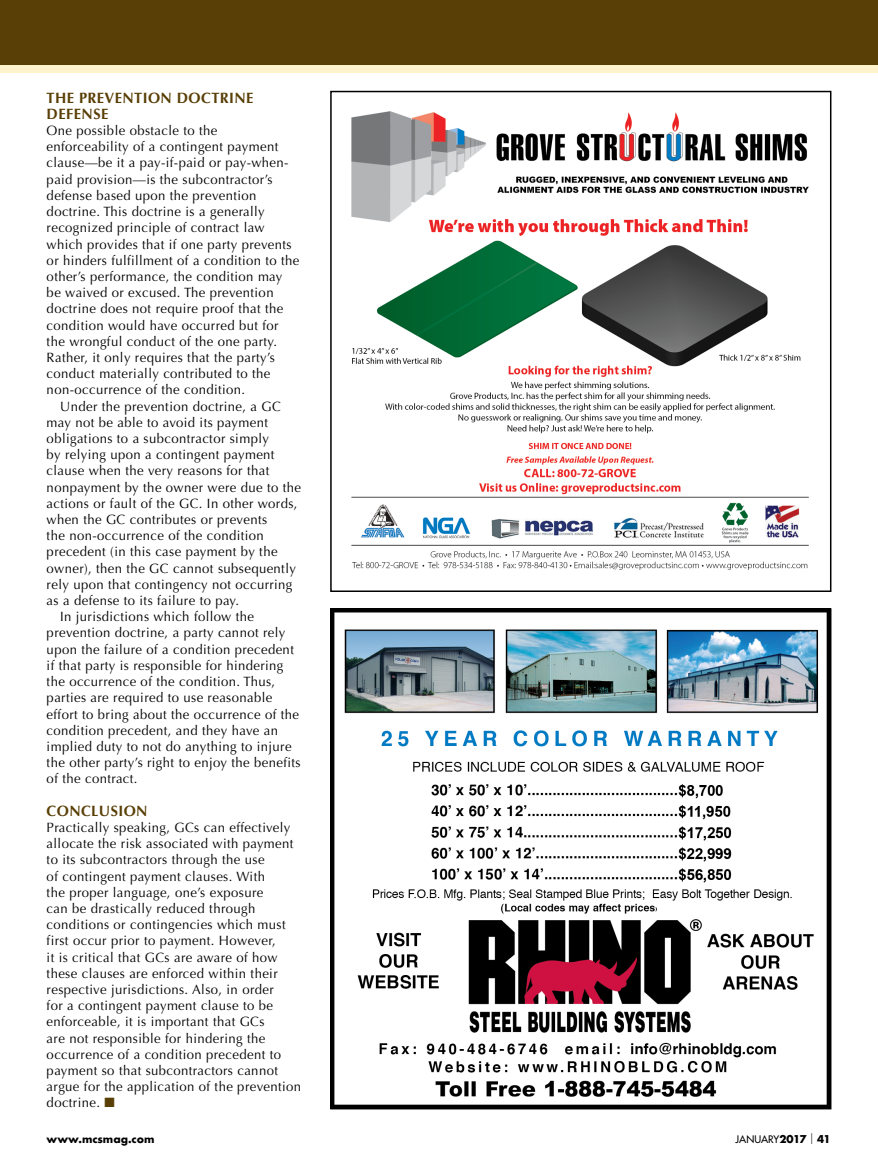
<style>
.page{position:relative;width:878px;height:1175px;background:#fff}
.page>*{position:absolute;margin:0;border:0;box-sizing:border-box;transform-origin:0 0}
.t1{font:700 15px/16.2px "Optima";letter-spacing:.03em;color:#593f06;scale:.96 1}
.t2{font:700 15px "Optima";letter-spacing:.03em;color:#593f06}
.t3{font:13.5px/16.2px "Optima";letter-spacing:.03em;color:#000}
.t4{font:700 10.5px "Futura";color:#000}
.t5{font:10.2px "Futura";color:#000}
.s1{color:#593f06}
.s2{font-weight:700;font-size:10.5px}
.s3{font-weight:300;font-size:13.2px}
</style>
<div class="page">
<div style="left:0;top:0;width:878px;height:66px;background:#593f06"></div>
<div style="left:0;top:65px;width:878px;height:7px;background:#fff3cc"></div>
<img style="left:333px;top:611px;width:495px;height:495px">
<div style="left:330px;top:608px;width:501px;height:501px;border:2px solid #000"></div>
<img style="left:351px;top:111px;width:458px;height:459px">
<div style="left:330px;top:91px;width:501px;height:501px;border:2px solid #000"></div>
<p class="t1" style="left:47px;top:90px;width:217px">THE PREVENTION DOCTRINE<br>DEFENSE</p>
<p class="t3" style="left:47px;top:123px;width:254px">One possible obstacle to the enforceability of a contingent payment clause—be it a pay-if-paid or pay-when&shy;paid provision—is the subcontractor’s defense based upon the prevention doctrine. This doctrine is a generally recognized principle of contract law which provides that if one party prevents or hinders fulfillment of a condition to the other’s performance, the condition may be waived or excused. The prevention doctrine does not require proof that the condition would have occurred but for the wrongful conduct of the one party.<br>Rather, it only requires that the party’s conduct materially contributed to the non-occurrence of the condition.</p>
<p class="t3" style="left:60px;top:398px;width:222px">Under the prevention doctrine, a GC</p>
<p class="t3" style="left:47px;top:414px;width:223px">may not be able to avoid its payment</p>
<p class="t3" style="left:47px;top:430px;width:224px">obligations to a subcontractor simply</p>
<p class="t3" style="left:47px;top:447px;width:229px">by relying upon a contingent payment</p>
<p class="t3" style="left:47px;top:463px;width:224px">clause when the very reasons for that</p>
<p class="t3" style="left:47px;top:479px;width:256px">nonpayment by the owner were due to the</p>
<p class="t3" style="left:47px;top:495px;width:252px">actions or fault of the GC. In other words,</p>
<p class="t3" style="left:47px;top:511px;width:222px">when the GC contributes or prevents</p>
<p class="t3" style="left:47px;top:528px;width:219px">the non-occurrence of the condition</p>
<p class="t3" style="left:47px;top:544px;width:232px">precedent (in this case payment by the</p>
<p class="t3" style="left:47px;top:560px;width:251px">owner), then the GC cannot subsequently</p>
<p class="t3" style="left:47px;top:576px;width:247px">rely upon that contingency not occurring</p>
<p class="t3" style="left:47px;top:592px;width:194px">as a defense to its failure to pay.</p>
<p class="t3" style="left:60px;top:609px;width:195px">In jurisdictions which follow the</p>
<p class="t3" style="left:47px;top:625px;width:240px">prevention doctrine, a party cannot rely</p>
<p class="t3" style="left:47px;top:641px;width:249px">upon the failure of a condition precedent</p>
<p class="t3" style="left:47px;top:657px;width:238px">if that party is responsible for hindering</p>
<p class="t3" style="left:47px;top:673px;width:230px">the occurrence of the condition. Thus,</p>
<p class="t3" style="left:47px;top:690px;width:227px">parties are required to use reasonable</p>
<p class="t3" style="left:47px;top:706px;width:254px">effort to bring about the occurrence of the</p>
<p class="t3" style="left:47px;top:722px;width:233px">condition precedent, and they have an</p>
<p class="t3" style="left:47px;top:738px;width:246px">implied duty to not do anything to injure</p>
<p class="t3" style="left:47px;top:754px;width:255px">the other party’s right to enjoy the benefits</p>
<p class="t3" style="left:47px;top:771px;width:92px">of the contract.</p>
<p class="t2" style="left:47px;top:802px;width:102px">CONCLUSION</p>
<p class="t3" style="left:47px;top:819px;width:256px">Practically speaking, GCs can effectively allocate the risk associated with payment to its subcontractors through the use<br>of contingent payment clauses. With<br>the proper language, one’s exposure<br>can be drastically reduced through conditions or contingencies which must first occur prior to payment. However,<br>it is critical that GCs are aware of how these clauses are enforced within their respective jurisdictions. Also, in order<br>for a contingent payment clause to be enforceable, it is important that GCs<br>are not responsible for hindering the occurrence of a condition precedent to payment so that subcontractors cannot argue for the application of the prevention doctrine. <span class="s1">■</span></p>
<p class="t4" style="left:47px;top:1131px;width:109px">www.mcsmag.com</p>
<p class="t5" style="left:735px;top:1132px;width:97px">JANUARY<span class="s2">2017</span> <span class="s3">|</span> <span class="s2">41</span></p>
</div>
